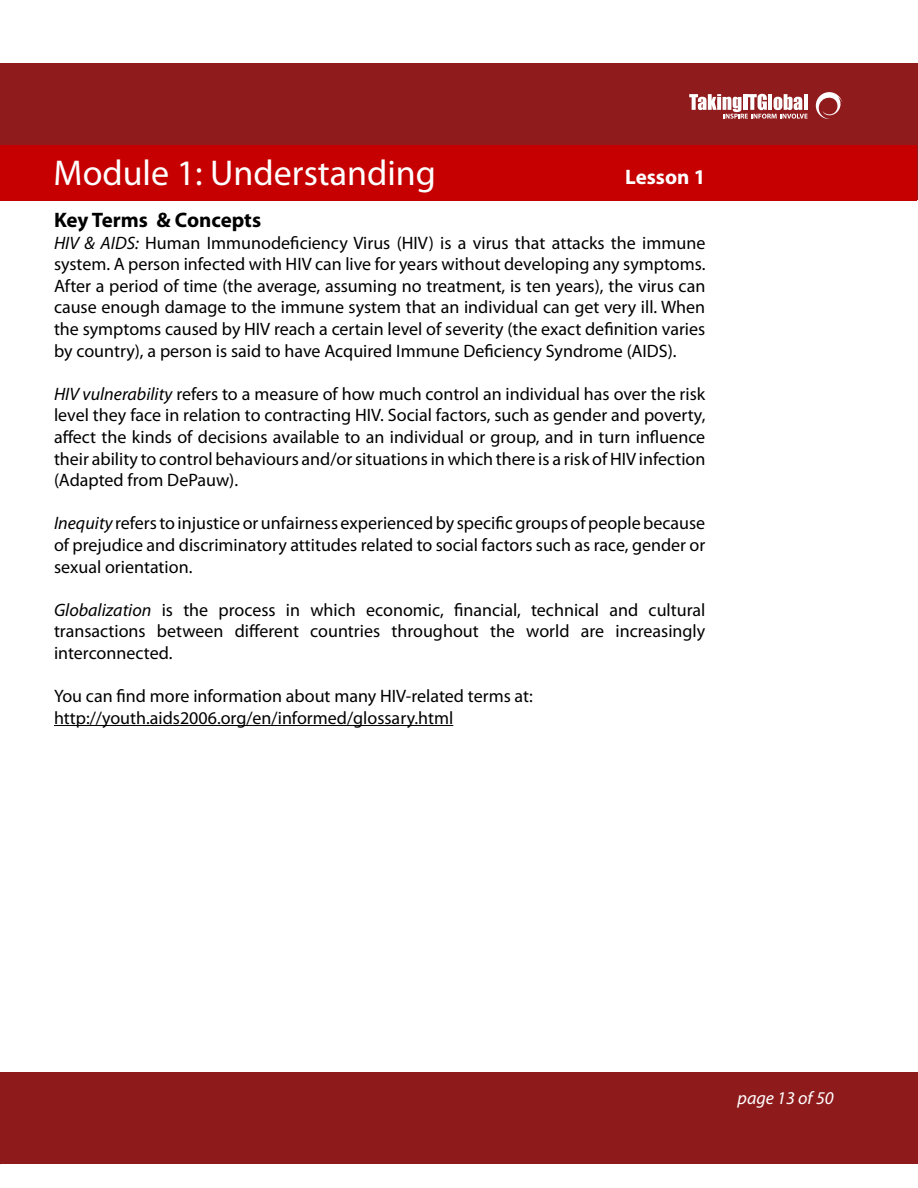
<style>
.page{position:relative;width:918px;height:1188px;background:#fff}
.page>*{position:absolute;margin:0;border:0;box-sizing:border-box;transform-origin:0 0}
.t1{font:36px "Myriad Pro";color:#fff}
.t2{font:700 21px "Myriad Pro";color:#000}
.t3{font:700 21px "Myriad Pro";color:#fff}
.t4{font:18px/21.6px "Myriad Pro";color:#000;text-align:justify}
.t5{font:italic 18px "Myriad Pro";color:#fff}
.s1{font-style:italic}
</style>
<div class="page">
<div style="left:0;top:63px;width:918px;height:137px;background:#8f1b1d"></div>
<div style="left:0;top:1073px;width:918px;height:91px;background:#8f1a1c"></div>
<svg style="left:816px;top:92px;width:27px;height:27px"></svg>
<svg style="left:689px;top:94px;width:119px;height:25px"></svg>
<div style="left:0;top:145px;width:917px;height:56px;background:#c60000"></div>
<hr style="left:54px;top:725px;width:399px;height:1px;background:#000">
<h1 class="t1" style="left:54px;top:151px;width:384px">Module 1: Understanding</h1>
<p class="t2" style="left:54px;top:206px;width:209px">Key Terms &amp; Concepts</p>
<p class="t4" style="left:54px;top:231px;width:653px"><span class="s1">HIV &amp; AIDS:</span> Human Immunodeficiency Virus (HIV) is a virus that attacks the immune system. A person infected with HIV can live for years without developing any symptoms.<br>After a period of time (the average, assuming no treatment, is ten years), the virus can cause enough damage to the immune system that an individual can get very ill. When the symptoms caused by HIV reach a certain level of severity (the exact definition varies by country), a person is said to have Acquired Immune Deficiency Syndrome (AIDS).</p>
<p class="t4" style="left:54px;top:383px;width:653px"><span class="s1">HIV vulnerability</span> refers to a measure of how much control an individual has over the risk level they face in relation to contracting HIV. Social factors, such as gender and poverty, affect the kinds of decisions available to an individual or group, and in turn influence their ability to control behaviours and/or situations in which there is a risk of HIV infection (Adapted from DePauw).</p>
<p class="t4" style="left:54px;top:512px;width:653px"><span class="s1">Inequity</span> refers to injustice or unfairness experienced by specific groups of people because of prejudice and discriminatory attitudes related to social factors such as race, gender or sexual orientation.</p>
<p class="t4" style="left:54px;top:599px;width:653px"><span class="s1">Globalization</span> is the process in which economic, financial, technical and cultural transactions between different countries throughout the world are increasingly interconnected.</p>
<p class="t4" style="left:54px;top:685px;width:480px">You can find more information about many HIV-related terms at: http://youth.aids2006.org/en/informed/glossary.html</p>
<p class="t3" style="left:625px;top:163px;width:82px">Lesson 1</p>
<p class="t5" style="left:738px;top:1087px;width:98px">page 13 of 50</p>
</div>
